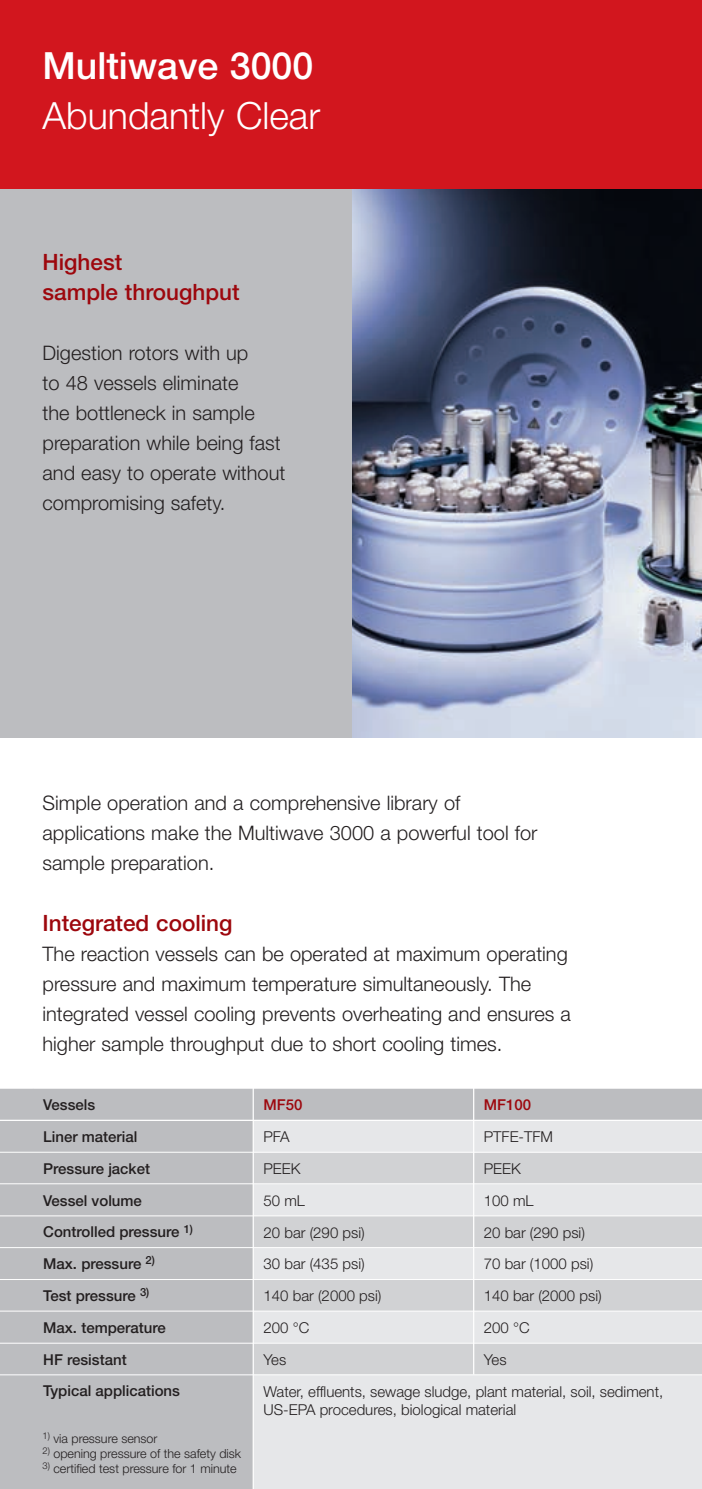
<style>
.page{position:relative;width:702px;height:1489px;background:#fff}
.page>*{position:absolute;margin:0;border:0;box-sizing:border-box;transform-origin:0 0}
.t1{font:300 37.5px "Helvetica Neue LT";color:#fff}
.t2{font:500 37.5px "Helvetica Neue LT";color:#fff}
.t3{font:500 22.5px/30px "Helvetica Neue LT";color:#9d070d}
.t4{font:300 20px/30px "Helvetica Neue LT";color:#231f20}
.t5{font:300 15px/18px "Helvetica Neue LT";color:#231f20}
.t6{font:500 15px "Helvetica Neue LT";color:#231f20}
.t7{font:500 15px "Helvetica Neue LT";color:#9d070d}
.t8{font:300 12.5px "Helvetica Neue LT";color:#231f20}
</style>
<div class="page">
<img style="left:351px;top:188px;width:351px;height:549px">
<div style="left:0;top:163px;width:351px;height:574px;background:#bcbdc0"></div>
<div style="left:0;top:0;width:702px;height:188px;background:#d2161e"></div>
<div style="left:0;top:1088px;width:702px;height:400px;background:#bcbdc0"></div>
<div style="left:254px;top:1120px;width:448px;height:368px;background:#e6e7e9"></div>
<svg style="left:254px;top:1152px;width:448px;height:222px;background:#dadbdd"></svg>
<hr style="left:252px;top:1081px;width:2px;height:407px;background:#fff">
<hr style="left:473px;top:1081px;width:1px;height:293px;background:#fff">
<hr style="left:0;top:1119px;width:702px;height:1px;background:#fff">
<hr style="left:0;top:1151px;width:702px;height:1px;background:#fff">
<hr style="left:0;top:1183px;width:702px;height:1px;background:#fff">
<hr style="left:0;top:1215px;width:702px;height:1px;background:#fff">
<hr style="left:0;top:1247px;width:702px;height:1px;background:#fff">
<hr style="left:0;top:1278px;width:702px;height:1px;background:#fff">
<hr style="left:0;top:1310px;width:702px;height:1px;background:#fff">
<hr style="left:0;top:1342px;width:702px;height:1px;background:#fff">
<hr style="left:0;top:1374px;width:702px;height:1px;background:#fff">
<h1 class="t2" style="left:43px;top:43px;width:272px">Multiwave 3000</h1>
<h1 class="t1" style="left:43px;top:93px;width:279px">Abundantly Clear</h1>
<p class="t3" style="left:43px;top:247px;width:198px">Highest<br>sample throughput</p>
<p class="t4" style="left:43px;top:337px;width:244px">Digestion rotors with up<br>to 48 vessels eliminate<br>the bottleneck in sample preparation while being fast and easy to operate without compromising safety.</p>
<p class="t4" style="left:43px;top:787px;width:496px">Simple operation and a comprehensive library of applications make the Multiwave 3000 a powerful tool for sample preparation.</p>
<p class="t3" style="left:43px;top:907px;width:191px">Integrated cooling</p>
<p class="t4" style="left:43px;top:937px;width:530px">The reaction vessels can be operated at maximum operating pressure and maximum temperature simultaneously. The integrated vessel cooling prevents overheating and ensures a higher sample throughput due to short cooling times.</p>
<p class="t6" style="left:43px;top:1096px;width:53px">Vessels</p>
<p class="t7" style="left:263px;top:1096px;width:40px">MF50</p>
<p class="t7" style="left:484px;top:1096px;width:49px">MF100</p>
<p class="t6" style="left:43px;top:1127px;width:96px">Liner material</p>
<p class="t5" style="left:263px;top:1127px;width:28px">PFA</p>
<p class="t5" style="left:484px;top:1127px;width:71px">PTFE-TFM</p>
<p class="t6" style="left:43px;top:1159px;width:108px">Pressure jacket</p>
<p class="t5" style="left:263px;top:1159px;width:38px">PEEK</p>
<p class="t5" style="left:484px;top:1159px;width:38px">PEEK</p>
<p class="t6" style="left:43px;top:1191px;width:100px">Vessel volume</p>
<p class="t5" style="left:263px;top:1191px;width:43px">50 mL</p>
<p class="t5" style="left:484px;top:1191px;width:51px">100 mL</p>
<p class="t6" style="left:43px;top:1223px;width:151px">Controlled pressure <sup>1)</sup></p>
<p class="t5" style="left:263px;top:1222px;width:103px">20 bar (290 psi)</p>
<p class="t5" style="left:484px;top:1222px;width:103px">20 bar (290 psi)</p>
<p class="t6" style="left:43px;top:1254px;width:113px">Max. pressure <sup>2)</sup></p>
<p class="t5" style="left:263px;top:1254px;width:103px">30 bar (435 psi)</p>
<p class="t5" style="left:484px;top:1254px;width:111px">70 bar (1000 psi)</p>
<p class="t6" style="left:43px;top:1286px;width:108px">Test pressure <sup>3)</sup></p>
<p class="t5" style="left:263px;top:1286px;width:119px">140 bar (2000 psi)</p>
<p class="t5" style="left:484px;top:1286px;width:119px">140 bar (2000 psi)</p>
<p class="t6" style="left:43px;top:1318px;width:124px">Max. temperature</p>
<p class="t5" style="left:263px;top:1318px;width:47px">200 °C</p>
<p class="t5" style="left:484px;top:1318px;width:47px">200 °C</p>
<p class="t6" style="left:43px;top:1350px;width:85px">HF resistant</p>
<p class="t5" style="left:263px;top:1349px;width:24px">Yes</p>
<p class="t5" style="left:484px;top:1349px;width:24px">Yes</p>
<p class="t6" style="left:43px;top:1381px;width:138px">Typical applications</p>
<p class="t5" style="left:263px;top:1381px;width:401px">Water, effluents, sewage sludge, plant material, soil, sediment,<br>US-EPA procedures, biological material</p>
<p class="t8" style="left:43px;top:1430px;width:116px"><sup>1)</sup> via pressure sensor</p>
<p class="t8" style="left:43px;top:1445px;width:200px"><sup>2)</sup> opening pressure of the safety disk</p>
<p class="t8" style="left:43px;top:1460px;width:196px"><sup>3)</sup> certified test pressure for 1 minute</p>
</div>
